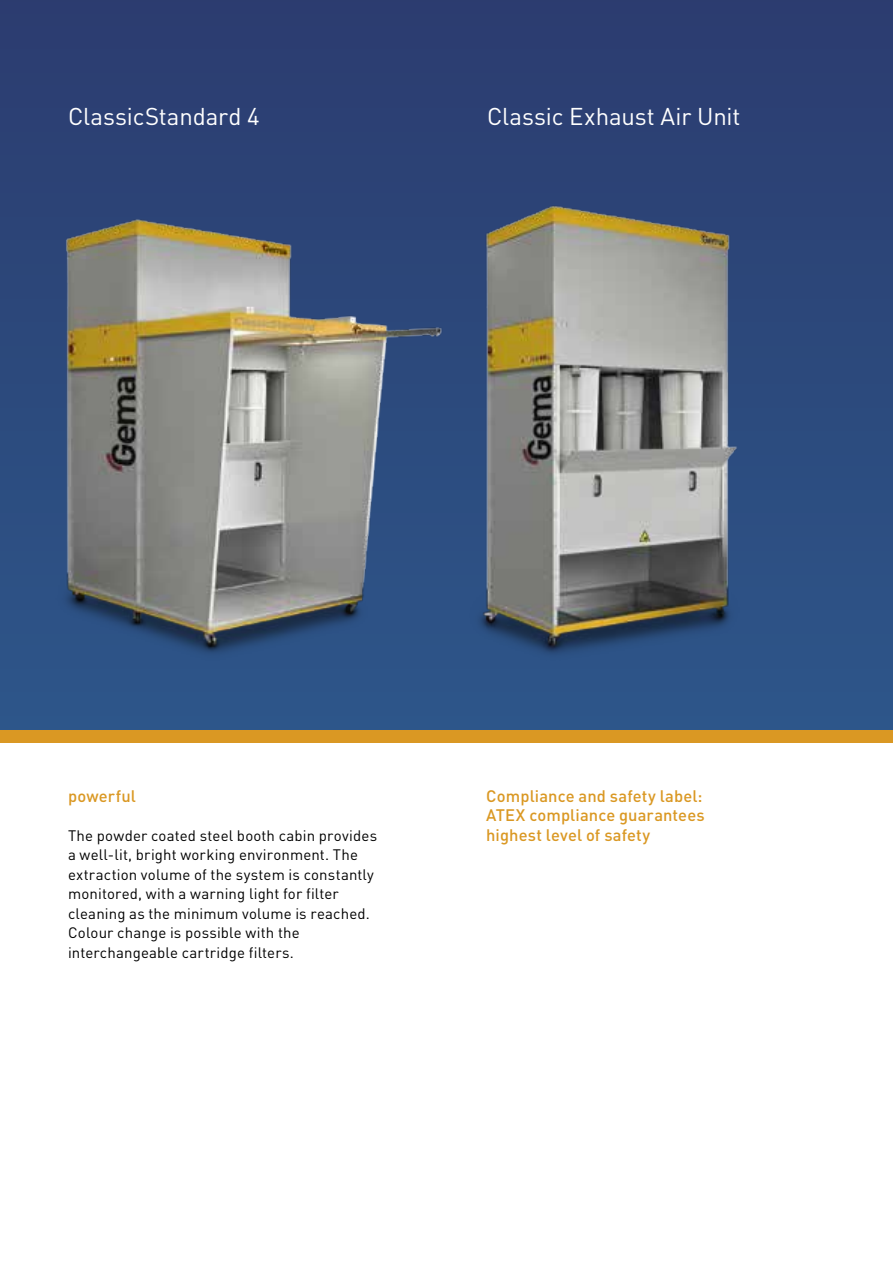
<style>
.page{position:relative;width:893px;height:1263px;background:#fff}
.page>*{position:absolute;margin:0;border:0;box-sizing:border-box;transform-origin:0 0}
.t1{font:24px "DIN Pro";letter-spacing:-.005em;color:#fff}
.t2{font:500 16.5px/19.5px "DIN Pro";letter-spacing:.005em;color:#da9823}
.t3{font:15px/19.5px "DIN Pro";letter-spacing:.01em;color:#000}
</style>
<div class="page">
<div style="left:0;top:0;width:893px;height:737px;background:linear-gradient(to bottom,#2c3c6f,#2d568a)"></div>
<div style="left:0;top:730px;width:893px;height:13px;background:#da9823"></div>
<img style="left:460px;top:197px;width:296px;height:468px">
<img style="left:51px;top:211px;width:406px;height:460px">
<h1 class="t1" style="left:68px;top:97px;width:193px">ClassicStandard 4</h1>
<h1 class="t1" style="left:487px;top:97px;width:255px">Classic Exhaust Air Unit</h1>
<p class="t2" style="left:68px;top:784px;width:69px">powerful</p>
<p class="t3" style="left:68px;top:824px;width:311px">The powder coated steel booth cabin provides a well-lit, bright working environment. The extraction volume of the system is constantly monitored, with a warning light for filter cleaning as the minimum volume is reached.<br>Colour change is possible with the interchangeable cartridge filters.</p>
<p class="t2" style="left:486px;top:784px;width:220px">Compliance and safety label:<br>ATEX compliance guarantees highest level of safety</p>
</div>
